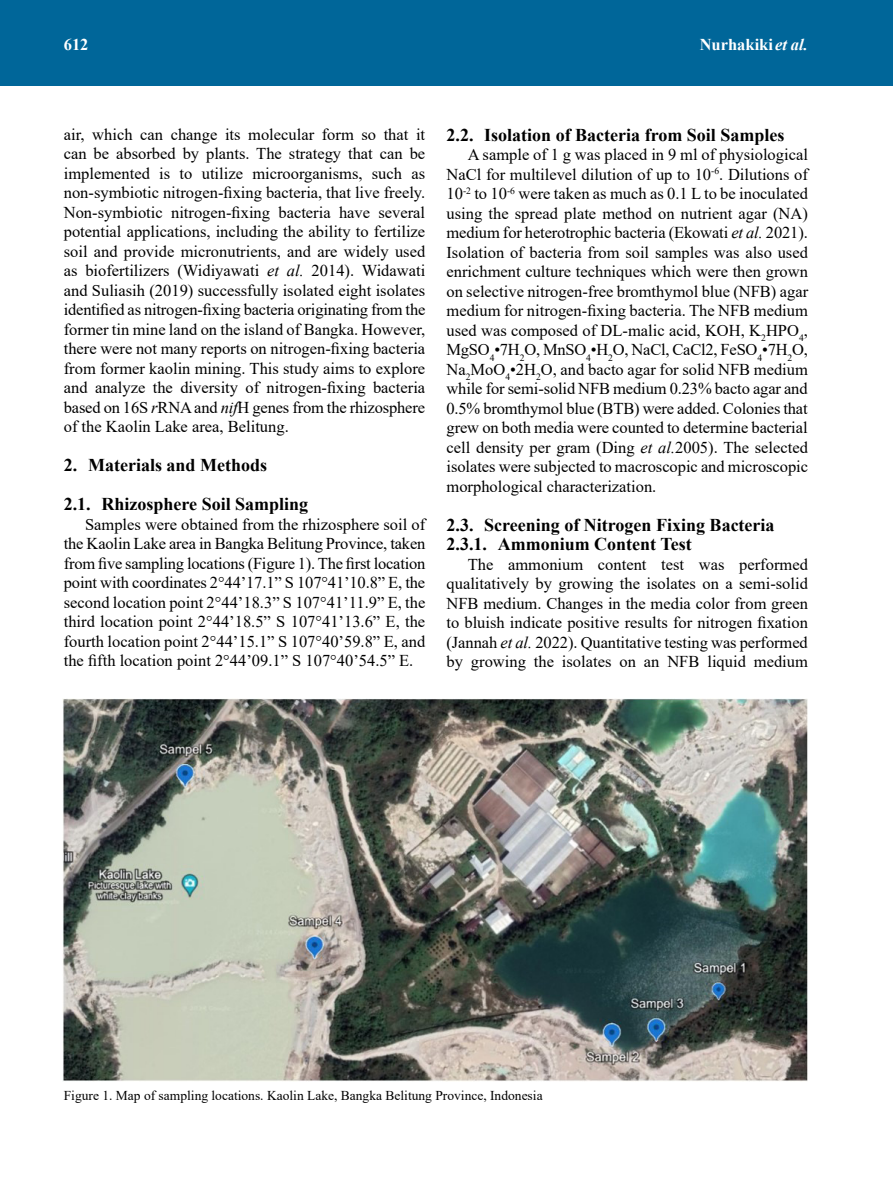
<style>
.page{position:relative;width:893px;height:1191px;background:#fff}
.page>*{position:absolute;margin:0;border:0;box-sizing:border-box;transform-origin:0 0}
.t1{font:700 18px/39px "Times New Roman";color:#000}
.t2{font:16.5px/19.5px "Times New Roman";color:#000;text-align:justify}
.t3{font:700 16.5px "Times New Roman";color:#fff}
.t4{font:13.5px "Times New Roman";color:#000}
.s1{font-style:italic}
</style>
<div class="page">
<div style="left:0;top:0;width:893px;height:85px;background:#069"></div>
<img style="left:63px;top:698px;width:745px;height:383px">
<p class="t3" style="left:64px;top:33px;width:26px">612</p>
<p class="t3" style="left:700px;top:33px;width:110px">Nurhakiki <span class="s1">et al.</span></p>
<p class="t2" style="left:64px;top:124px;width:363px">air, which can change its molecular form so that it can be absorbed by plants. The strategy that can be implemented is to utilize microorganisms, such as non-symbiotic nitrogen-fixing bacteria, that live freely.<br>Non-symbiotic nitrogen-fixing bacteria have several potential applications, including the ability to fertilize soil and provide micronutrients, and are widely used as biofertilizers (Widiyawati <span class="s1">et al.</span> 2014). Widawati and Suliasih (2019) successfully isolated eight isolates identified as nitrogen-fixing bacteria originating from the former tin mine land on the island of Bangka. However, there were not many reports on nitrogen-fixing bacteria from former kaolin mining. This study aims to explore and analyze the diversity of nitrogen-fixing bacteria based on 16S <span class="s1">r</span>RNA and <span class="s1">nif</span>H genes from the rhizosphere of the Kaolin Lake area, Belitung.</p>
<p class="t1" style="left:64px;top:445px;width:246px">2. Materials and Methods<br>2.1. Rhizosphere Soil Sampling</p>
<p class="t2" style="left:64px;top:514px;width:363px;text-indent:21px">Samples were obtained from the rhizosphere soil of the Kaolin Lake area in Bangka Belitung Province, taken from five sampling locations (Figure 1). The first location point with coordinates 2°44’17.1” S 107°41’10.8” E, the second location point 2°44’18.3” S 107°41’11.9” E, the third location point 2°44’18.5” S 107°41’13.6” E, the fourth location point 2°44’15.1” S 107°40’59.8” E, and the fifth location point 2°44’09.1” S 107°40’54.5” E.</p>
<p class="t1" style="left:446px;top:114px;width:339px">2.2. Isolation of Bacteria from Soil Samples</p>
<p class="t2" style="left:446px;top:144px;width:363px;text-indent:21px">A sample of 1 g was placed in 9 ml of physiological NaCl for multilevel dilution of up to 10<sup>-6</sup>. Dilutions of 10<sup>-2</sup> to 10<sup>-6</sup> were taken as much as 0.1 L to be inoculated using the spread plate method on nutrient agar (NA) medium for heterotrophic bacteria (Ekowati <span class="s1">et al.</span> 2021).<br>Isolation of bacteria from soil samples was also used enrichment culture techniques which were then grown on selective nitrogen-free bromthymol blue (NFB) agar medium for nitrogen-fixing bacteria. The NFB medium used was composed of DL-malic acid, KOH, K<sub>2</sub>HPO<sub>4</sub>, MgSO<sub>4</sub>•7H<sub>2</sub>O, MnSO<sub>4</sub>•H<sub>2</sub>O, NaCl, CaCl2, FeSO<sub>4</sub>•7H<sub>2</sub>O, Na<sub>2</sub>MoO<sub>4</sub>•2H<sub>2</sub>O, and bacto agar for solid NFB medium while for semi-solid NFB medium 0.23% bacto agar and 0.5% bromthymol blue (BTB) were added. Colonies that grew on both media were counted to determine bacterial cell density per gram (Ding <span class="s1">et al.</span>2005). The selected isolates were subjected to macroscopic and microscopic morphological characterization.</p>
<p class="t1" style="left:446px;top:514px;width:330px;line-height:19.5px">2.3. Screening of Nitrogen Fixing Bacteria<br>2.3.1. Ammonium Content Test</p>
<p class="t2" style="left:446px;top:554px;width:363px;text-indent:21px">The ammonium content test was performed qualitatively by growing the isolates on a semi-solid NFB medium. Changes in the media color from green to bluish indicate positive results for nitrogen fixation (Jannah <span class="s1">et al.</span> 2022). Quantitative testing was performed by growing the isolates on an NFB liquid medium</p>
<p class="t4" style="left:64px;top:1085px;width:480px">Figure 1. Map of sampling locations. Kaolin Lake, Bangka Belitung Province, Indonesia</p>
</div>
